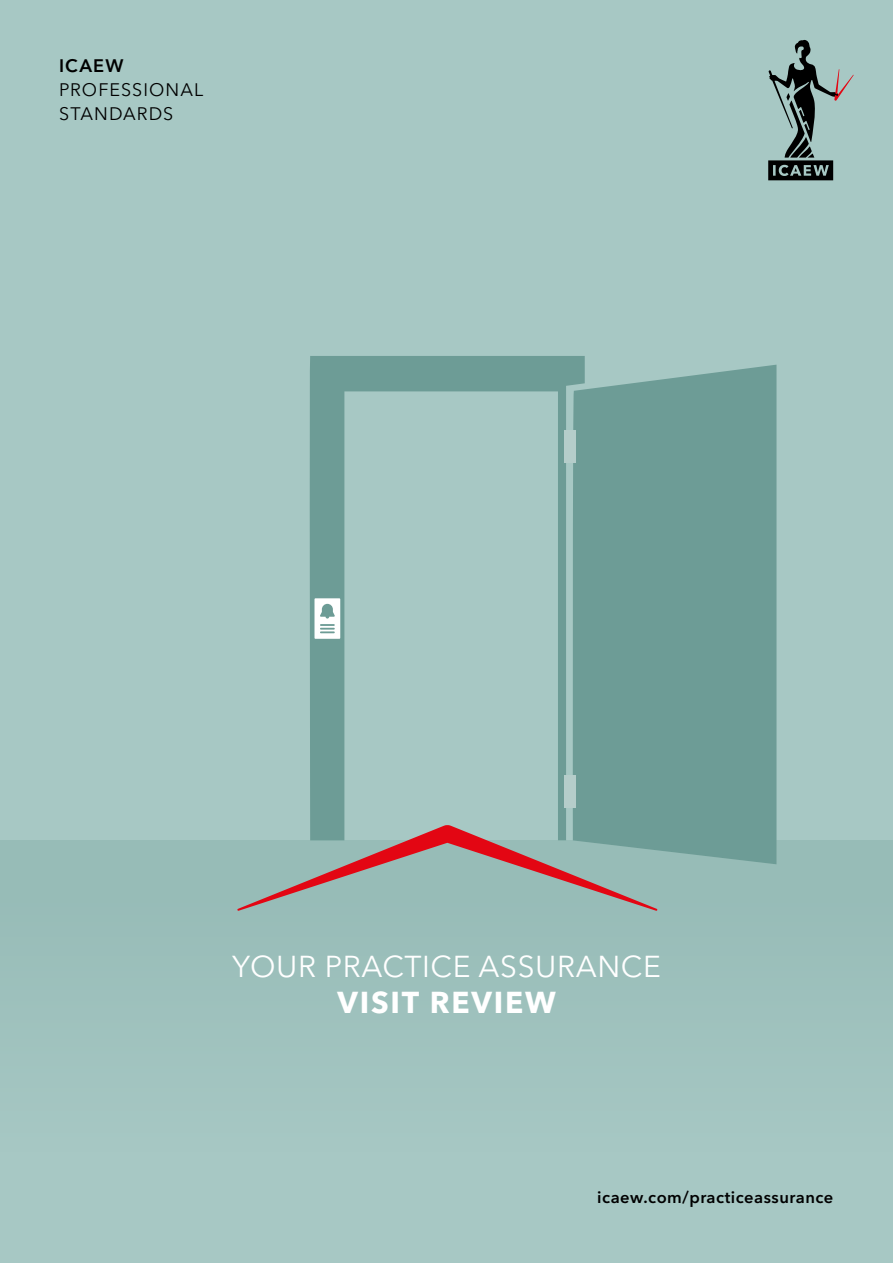
<style>
.page{position:relative;width:893px;height:1263px;background:#a7c8c4}
.page>*{position:absolute;margin:0;border:0;box-sizing:border-box;transform-origin:0 0}
.t1{font:30px "Avenir Next LT Pro";letter-spacing:.02em;color:#fff}
.t2{font:700 30px "Avenir Next LT Pro";letter-spacing:.06em;color:#fff}
.t3{font:18px/24px "Avenir Next LT Pro";letter-spacing:.06em;color:#000}
.t4{font:600 18px "Avenir Next LT Pro";letter-spacing:.07em;color:#000}
.t5{font:600 16.5px "Avenir Next LT Pro";letter-spacing:.03em;color:#000}
</style>
<div class="page">
<svg style="left:768px;top:40px;width:86px;height:140px"></svg>
<div style="left:585px;top:365px;width:191px;height:499px;background:#6d9c96"></div>
<svg style="left:309px;top:356px;width:276px;height:469px"></svg>
<svg style="left:563px;top:774px;width:15px;height:33px"></svg>
<svg style="left:563px;top:430px;width:15px;height:32px"></svg>
<svg style="left:237px;top:825px;width:420px;height:86px"></svg>
<div style="left:564px;top:774px;width:11px;height:33px;background:#b5cdca"></div>
<div style="left:564px;top:430px;width:11px;height:32px;background:#b5cdca"></div>
<svg style="left:314px;top:598px;width:26px;height:41px"></svg>
<p class="t4" style="left:59px;top:55px;width:66px">ICAEW</p>
<p class="t3" style="left:59px;top:78px;width:146px">PROFESSIONAL<br>STANDARDS</p>
<h1 class="t1" style="left:232px;top:949px;width:430px">YOUR PRACTICE ASSURANCE</h1>
<h1 class="t2" style="left:337px;top:984px;width:220px">VISIT REVIEW</h1>
<p class="t5" style="left:597px;top:1188px;width:238px">icaew.com/practiceassurance</p>
</div>
